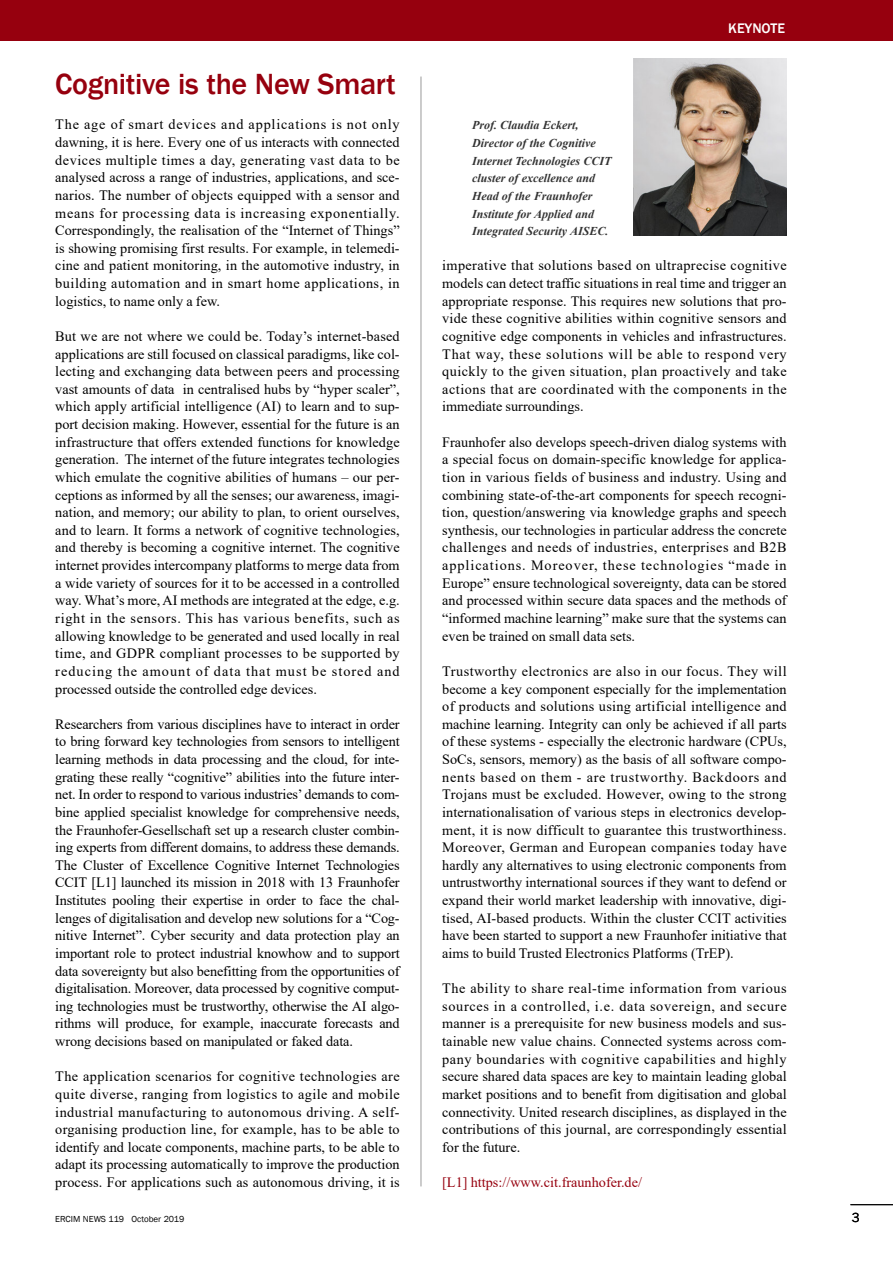
<style>
.page{position:relative;width:893px;height:1263px;background:#fff}
.page>*{position:absolute;margin:0;border:0;box-sizing:border-box;transform-origin:0 0}
.t1{font:500 30px "Franklin Gothic";letter-spacing:-.01em;color:#96000e}
.t2{font:14.25px/17.5px "Times New Roman";color:#000;text-align:justify}
.t3{font:14.25px "Times New Roman";color:#96000e}
.t4{font:500 14.25px "Franklin Gothic";color:#fff}
.t5{font:13.5px "Franklin Gothic";color:#000}
.t6{font:italic 700 12px/17.7px "Times New Roman";color:#333}
.t7{font:9px "Franklin Gothic";color:#000}
</style>
<div class="page">
<hr style="left:850px;top:1204px;width:43px;height:1px;background:#000">
<hr style="left:421px;top:77px;width:1px;height:1109px;background:#999">
<div style="left:0;top:0;width:893px;height:41px;background:#96000e"></div>
<svg style="left:633px;top:59px;width:1px;height:176px"></svg>
<img style="left:634px;top:59px;width:153px;height:176px">
<h1 class="t1" style="left:55px;top:67px;width:342px">Cognitive is the New Smart</h1>
<p class="t2" style="left:55px;top:116px;width:346px">The age of smart devices and applications is not only dawning, it is here. Every one of us interacts with connected devices multiple times a day, generating vast data to be analysed across a range of industries, applications, and sce&shy;narios. The number of objects equipped with a sensor and means for processing data is increasing exponentially.<br>Correspondingly, the realisation of the “Internet of Things” is showing promising first results. For example, in telemedi&shy;cine and patient monitoring, in the automotive industry, in building automation and in smart home applications, in logistics, to name only a few.</p>
<p class="t2" style="left:55px;top:327px;width:346px">But we are not where we could be. Today’s internet-based applications are still focused on classical paradigms, like col&shy;lecting and exchanging data between peers and processing vast amounts of data in centralised hubs by “hyper scaler”, which apply artificial intelligence (AI) to learn and to sup&shy;port decision making. However, essential for the future is an infrastructure that offers extended functions for knowledge generation. The internet of the future integrates technologies which emulate the cognitive abilities of humans – our per&shy;ceptions as informed by all the senses; our awareness, imagi&shy;nation, and memory; our ability to plan, to orient ourselves, and to learn. It forms a network of cognitive technologies, and thereby is becoming a cognitive internet. The cognitive internet provides intercompany platforms to merge data from a wide variety of sources for it to be accessed in a controlled way. What’s more, AI methods are integrated at the edge, e.g. right in the sensors. This has various benefits, such as allowing knowledge to be generated and used locally in real time, and GDPR compliant processes to be supported by reducing the amount of data that must be stored and processed outside the controlled edge devices.</p>
<p class="t2" style="left:55px;top:715px;width:346px">Researchers from various disciplines have to interact in order to bring forward key technologies from sensors to intelligent learning methods in data processing and the cloud, for inte&shy;grating these really “cognitive” abilities into the future inter&shy;net. In order to respond to various industries’demands to com&shy;bine applied specialist knowledge for comprehensive needs, the Fraunhofer-Gesellschaft set up a research cluster combin&shy;ing experts from different domains, to address these demands.<br>The Cluster of Excellence Cognitive Internet Technologies CCIT [L1] launched its mission in 2018 with 13 Fraunhofer Institutes pooling their expertise in order to face the chal&shy;lenges of digitalisation and develop new solutions for a “Cog&shy;nitive Internet”. Cyber security and data protection play an important role to protect industrial knowhow and to support data sovereignty but also benefitting from the opportunities of digitalisation. Moreover, data processed by cognitive comput&shy;ing technologies must be trustworthy, otherwise the AI algo&shy;rithms will produce, for example, inaccurate forecasts and wrong decisions based on manipulated or faked data.</p>
<p class="t2" style="left:55px;top:1068px;width:346px">The application scenarios for cognitive technologies are quite diverse, ranging from logistics to agile and mobile industrial manufacturing to autonomous driving. A self&shy;organising production line, for example, has to be able to identify and locate components, machine parts, to be able to adapt its processing automatically to improve the production process. For applications such as autonomous driving, it is</p>
<p class="t7" style="left:55px;top:1214px;width:131px">ERCIM NEWS 119 October 2019</p>
<p class="t6" style="left:472px;top:117px;width:141px">Prof. Claudia Eckert,<br>Director of the Cognitive<br>Internet Technologies CCIT cluster of excellence and<br>Head of the Fraunhofer<br>Institute for Applied and<br>Integrated Security AISEC.</p>
<p class="t4" style="left:728px;top:20px;width:58px">KEyNOTE</p>
<p class="t2" style="left:442px;top:257px;width:346px">imperative that solutions based on ultraprecise cognitive models can detect traffic situations in real time and trigger an appropriate response. This requires new solutions that pro&shy;vide these cognitive abilities within cognitive sensors and cognitive edge components in vehicles and infrastructures.<br>That way, these solutions will be able to respond very quickly to the given situation, plan proactively and take actions that are coordinated with the components in the immediate surroundings.</p>
<p class="t2" style="left:442px;top:433px;width:346px">Fraunhofer also develops speech-driven dialog systems with a special focus on domain-specific knowledge for applica&shy;tion in various fields of business and industry. Using and combining state-of-the-art components for speech recogni&shy;tion, question/answering via knowledge graphs and speech synthesis, our technologies in particular address the concrete challenges and needs of industries, enterprises and B2B applications. Moreover, these technologies “made in Europe” ensure technological sovereignty, data can be stored and processed within secure data spaces and the methods of “informed machine learning” make sure that the systems can even be trained on small data sets.</p>
<p class="t2" style="left:442px;top:662px;width:346px">Trustworthy electronics are also in our focus. They will become a key component especially for the implementation of products and solutions using artificial intelligence and machine learning. Integrity can only be achieved if all parts of these systems - especially the electronic hardware (CPUs, SoCs, sensors, memory) as the basis of all software compo&shy;nents based on them - are trustworthy. Backdoors and Trojans must be excluded. However, owing to the strong internationalisation of various steps in electronics develop&shy;ment, it is now difficult to guarantee this trustworthiness.<br>Moreover, German and European companies today have hardly any alternatives to using electronic components from untrustworthy international sources if they want to defend or expand their world market leadership with innovative, digi&shy;tised, AI-based products. Within the cluster CCIT activities have been started to support a new Fraunhofer initiative that aims to build Trusted Electronics Platforms (TrEP).</p>
<p class="t2" style="left:442px;top:979px;width:346px">The ability to share real-time information from various sources in a controlled, i.e. data sovereign, and secure manner is a prerequisite for new business models and sus&shy;tainable new value chains. Connected systems across com&shy;pany boundaries with cognitive capabilities and highly secure shared data spaces are key to maintain leading global market positions and to benefit from digitisation and global connectivity. United research disciplines, as displayed in the contributions of this journal, are correspondingly essential for the future.</p>
<p class="t3" style="left:442px;top:1174px;width:201px">[L1] https://www.cit.fraunhofer.de/</p>
<p class="t5" style="left:852px;top:1210px;width:9px">3</p>
</div>
